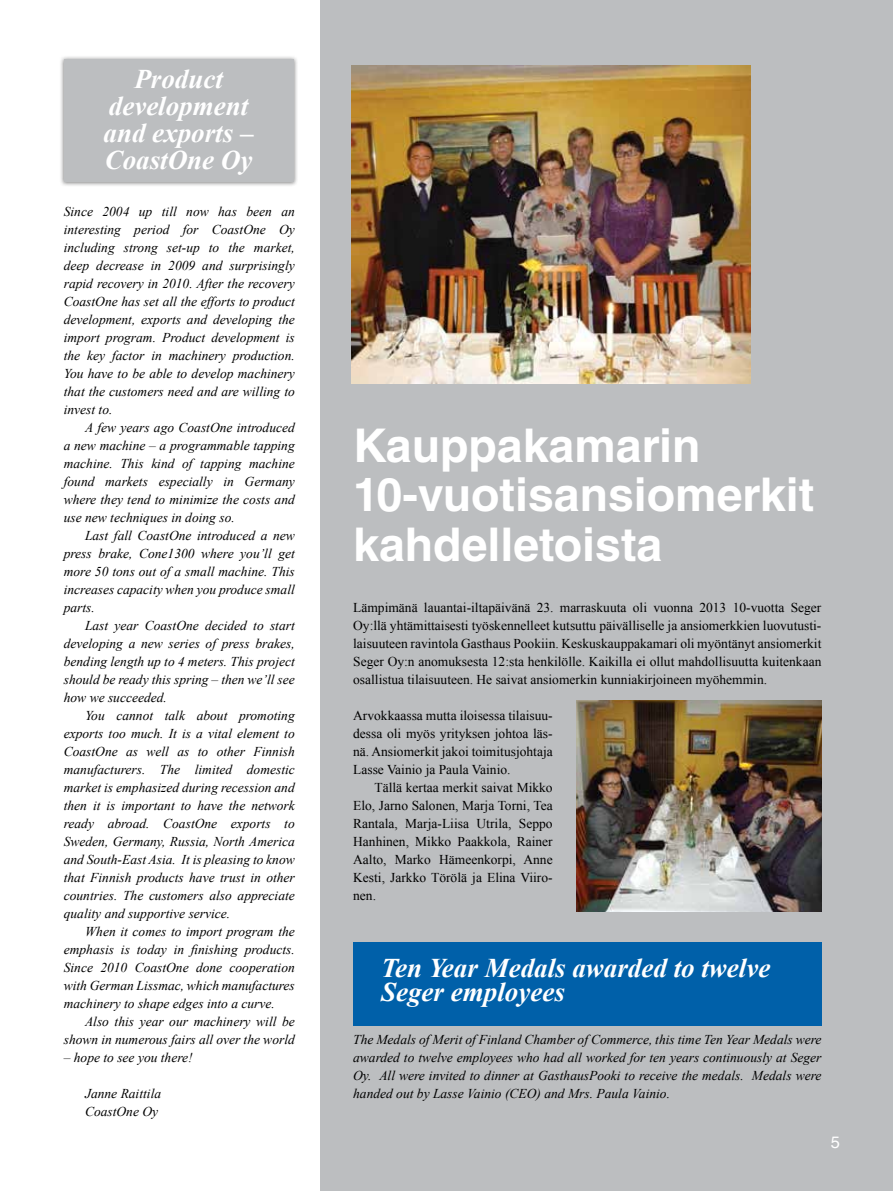
<style>
.page{position:relative;width:893px;height:1191px;background:#fff}
.page>*{position:absolute;margin:0;border:0;box-sizing:border-box;transform-origin:0 0}
.t1{font:700 46.5px/49.5px "Helvetica LT Std";color:#fff}
.t2{font:italic 700 27px/27px "Times New Roman";color:#fff;text-align:center}
.t3{font:16.5px "Helvetica";color:#fff}
.t4{font:italic 13.5px/18px "Times New Roman";color:#000;text-align:justify}
.t5{font:13.5px/18px "Times New Roman";color:#000;text-align:justify}
</style>
<div class="page">
<div style="left:59px;top:55px;width:239px;height:132px;background:#000;opacity:.5"></div>
<div style="left:64px;top:60px;width:229px;height:122px;background:#bcbec0"></div>
<div style="left:320px;top:0;width:573px;height:1191px;background:#bcbec0"></div>
<div style="left:353px;top:942px;width:468px;height:83px;background:#0060a9"></div>
<img style="left:577px;top:700px;width:244px;height:211px">
<img style="left:352px;top:65px;width:399px;height:318px">
<h2 class="t2" style="left:104px;top:65px;width:152px">Product development and exports –<br>CoastOne Oy</h2>
<p class="t4" style="left:64px;top:202px;width:233px">Since 2004 up till now has been an interesting period for CoastOne Oy including strong set-up to the market, deep decrease in 2009 and surprisingly rapid recovery in 2010. After the recovery CoastOne has set all the efforts to product development, exports and developing the import program. Product development is the key factor in machinery production.<br>You have to be able to develop machinery that the customers need and are willing to invest to.</p>
<p class="t4" style="left:64px;top:418px;width:233px;text-indent:21px">A few years ago CoastOne introduced a new machine – a programmable tapping machine. This kind of tapping machine found markets especially in Germany where they tend to minimize the costs and use new techniques in doing so.</p>
<p class="t4" style="left:64px;top:526px;width:233px;text-indent:21px">Last fall CoastOne introduced a new press brake, Cone1300 where you’ll get more 50 tons out of a small machine. This increases capacity when you produce small parts.</p>
<p class="t4" style="left:64px;top:616px;width:233px;text-indent:21px">Last year CoastOne decided to start developing a new series of press brakes, bending length up to 4 meters. This project should be ready this spring – then we’ll see how we succeeded.</p>
<p class="t4" style="left:64px;top:706px;width:233px;text-indent:21px">You cannot talk about promoting exports too much. It is a vital element to CoastOne as well as to other Finnish manufacturers. The limited domestic market is emphasized during recession and then it is important to have the network ready abroad. CoastOne exports to Sweden, Germany, Russia, North America and South-East Asia. It is pleasing to know that Finnish products have trust in other countries. The customers also appreciate quality and supportive service.</p>
<p class="t4" style="left:64px;top:922px;width:233px;text-indent:21px">When it comes to import program the emphasis is today in finishing products.<br>Since 2010 CoastOne done cooperation with German Lissmac, which manufactures machinery to shape edges into a curve.</p>
<p class="t4" style="left:64px;top:1012px;width:233px;text-align:right">Also this year our machinery will be shown in numerous fairs all over the world</p>
<p class="t4" style="left:64px;top:1048px;width:130px">– hope to see you there!</p>
<p class="t4" style="left:85px;top:1084px;width:78px">Janne Raittila<br>CoastOne Oy</p>
<h1 class="t1" style="left:353px;top:420px;width:462px">Kauppakamarin<br>10-vuotisansiomerkit kahdelletoista</h1>
<p class="t5" style="left:353px;top:598px;width:470px">Lämpimänä lauantai-iltapäivänä 23. marraskuuta oli vuonna 2013 10-vuotta Seger Oy:llä yhtämittaisesti työskennelleet kutsuttu päivälliselle ja ansiomerkkien luovutusti&shy;laisuuteen ravintola Gasthaus Pookiin. Keskuskauppakamari oli myöntänyt ansiomerkit Seger Oy:n anomuksesta 12:sta henkilölle. Kaikilla ei ollut mahdollisuutta kuitenkaan osallistua tilaisuuteen. He saivat ansiomerkin kunniakirjoineen myöhemmin.</p>
<p class="t5" style="left:353px;top:706px;width:201px">Arvokkaassa mutta iloisessa tilaisuu&shy;dessa oli myös yrityksen johtoa läs&shy;nä. Ansiomerkit jakoi toimitusjohtaja Lasse Vainio ja Paula Vainio.</p>
<p class="t5" style="left:353px;top:778px;width:201px;text-indent:21px">Tällä kertaa merkit saivat Mikko Elo, Jarno Salonen, Marja Torni, Tea Rantala, Marja-Liisa Utrila, Seppo Hanhinen, Mikko Paakkola, Rainer Aalto, Marko Hämeenkorpi, Anne Kesti, Jarkko Törölä ja Elina Viiro&shy;nen.</p>
<h2 class="t2" style="left:381px;top:954px;width:391px;line-height:24px;text-align:left">Ten Year Medals awarded to twelve<br>Seger employees</h2>
<p class="t4" style="left:353px;top:1030px;width:470px">The Medals of Merit of Finland Chamber of Commerce, this time Ten Year Medals were awarded to twelve employees who had all worked for ten years continuously at Seger Oy. All were invited to dinner at GasthausPooki to receive the medals. Medals were handed out by Lasse Vainio (CEO) and Mrs. Paula Vainio.</p>
<p class="t3" style="left:831px;top:1129px;width:11px">5</p>
</div>
